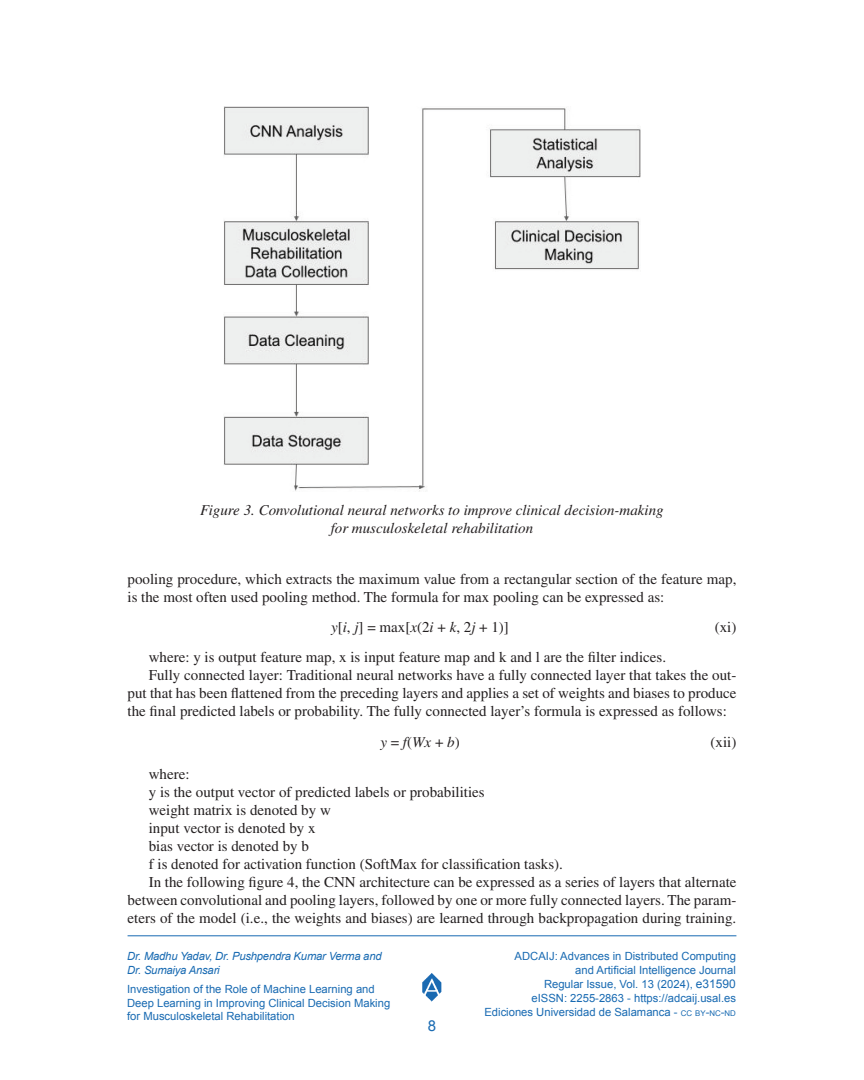
<style>
.page{position:relative;width:864px;height:1080px;background:#fff}
.page>*{position:absolute;margin:0;border:0;box-sizing:border-box;transform-origin:0 0}
.Tex{font:15px/18px "Times LT Std";color:#231f20;text-align:justify}
.Foto_pie{font:italic 15px/18px "Times LT Std";color:#231f20;text-align:center}
.EQ{font:15px "Times LT Std";color:#231f20}
.EQ-2{font:italic 15px "Times LT Std";color:#231f20}
.t1{font:15px "Arial";color:#186ab2}
.t2{font:11.25px/14px "Arial";color:#186ab2}
.t3{font:italic 11.25px/13.5px "Arial";letter-spacing:-.02em;color:#186ab2}
.s1{font-style:italic}
.s2{font-style:normal}
.s3{font-size:12px}
.s4{font-size:7.8px}
.s5{font-style:inherit}
</style>
<div class="page">
<img style="left:422px;top:973px;width:20px;height:29px">
<hr style="left:128px;top:935px;width:608px;height:1px;background:#186ab2">
<img style="left:223px;top:106px;width:418px;height:385px">
<p class="Foto_pie" style="left:200px;top:501px;width:465px">Figure 3. Convolutional neural networks to improve clinical decision-making for musculoskeletal rehabilitation</p>
<p class="Tex" style="left:128px;top:570px;width:610px">pooling procedure, which extracts the maximum value from a rectangular section of the feature map, is the most often used pooling method. The formula for max pooling can be expressed as:</p>
<p class="EQ" style="left:331px;top:618px;width:179px"><span class="s1">y</span>[<span class="s1">i</span>, <span class="s1">j</span>] = max[<span class="s1">x</span>(2<span class="s1">i</span> + <span class="s1">k</span>, 2<span class="s1">j</span> + 1)]</p>
<p class="EQ" style="left:715px;top:618px;width:23px">(xi)</p>
<p class="Tex" style="left:149px;top:648px;width:519px">where: y is output feature map, x is input feature map and k and l are the filter indices.</p>
<p class="Tex" style="left:128px;top:666px;width:610px;text-indent:21px">Fully connected layer: Traditional neural networks have a fully connected layer that takes the out&shy;put that has been flattened from the preceding layers and applies a set of weights and biases to produce the final predicted labels or probability. The fully connected layer’s formula is expressed as follows:</p>
<p class="EQ-2" style="left:380px;top:734px;width:81px">y <span class="s2">=</span> f<span class="s2">(</span>Wx <span class="s2">+</span> b<span class="s2">)</span></p>
<p class="EQ" style="left:711px;top:734px;width:27px">(xii)</p>
<p class="Tex" style="left:149px;top:765px;width:42px">where:</p>
<p class="Tex" style="left:149px;top:783px;width:337px">y is the output vector of predicted labels or probabilities</p>
<p class="Tex" style="left:149px;top:801px;width:184px">weight matrix is denoted by w</p>
<p class="Tex" style="left:149px;top:819px;width:168px">input vector is denoted by x</p>
<p class="Tex" style="left:149px;top:837px;width:162px">bias vector is denoted by b</p>
<p class="Tex" style="left:149px;top:855px;width:416px">f is denoted for activation function (SoftMax for classification tasks).</p>
<p class="Tex" style="left:128px;top:873px;width:610px;text-indent:21px">In the following figure 4, the CNN architecture can be expressed as a series of layers that alternate between convolutional and pooling layers, followed by one or more fully connected layers. The param&shy;eters of the model (i.e., the weights and biases) are learned through backpropagation during training.</p>
<p class="t3" style="left:127px;top:950px;width:256px">Dr. Madhu Yadav, Dr. Pushpendra Kumar Verma and<br>Dr. Sumaiya Ansari</p>
<p class="t2" style="left:127px;top:983px;width:265px;line-height:13.5px">Investigation of the Role of Machine Learning and<br>Deep Learning in Improving Clinical Decision Making for Musculoskeletal Rehabilitation</p>
<p class="t1" style="left:428px;top:1016px;width:10px">8</p>
<p class="t2" style="left:484px;top:950px;width:253px;text-align:right">ADCAIJ: Advances in Distributed Computing<br>and Artificial Intelligence Journal<br>Regular Issue, Vol. 13 (2024), <span class="s3">e31590<br></span>eISSN: 2255-2863 - https://adcaij.usal.es Ediciones Universidad de Salamanca - <span class="s4">CC BY</span><span class="s5">-</span><span class="s4">NC</span><span class="s5">-</span><span class="s4">ND</span></p>
</div>
